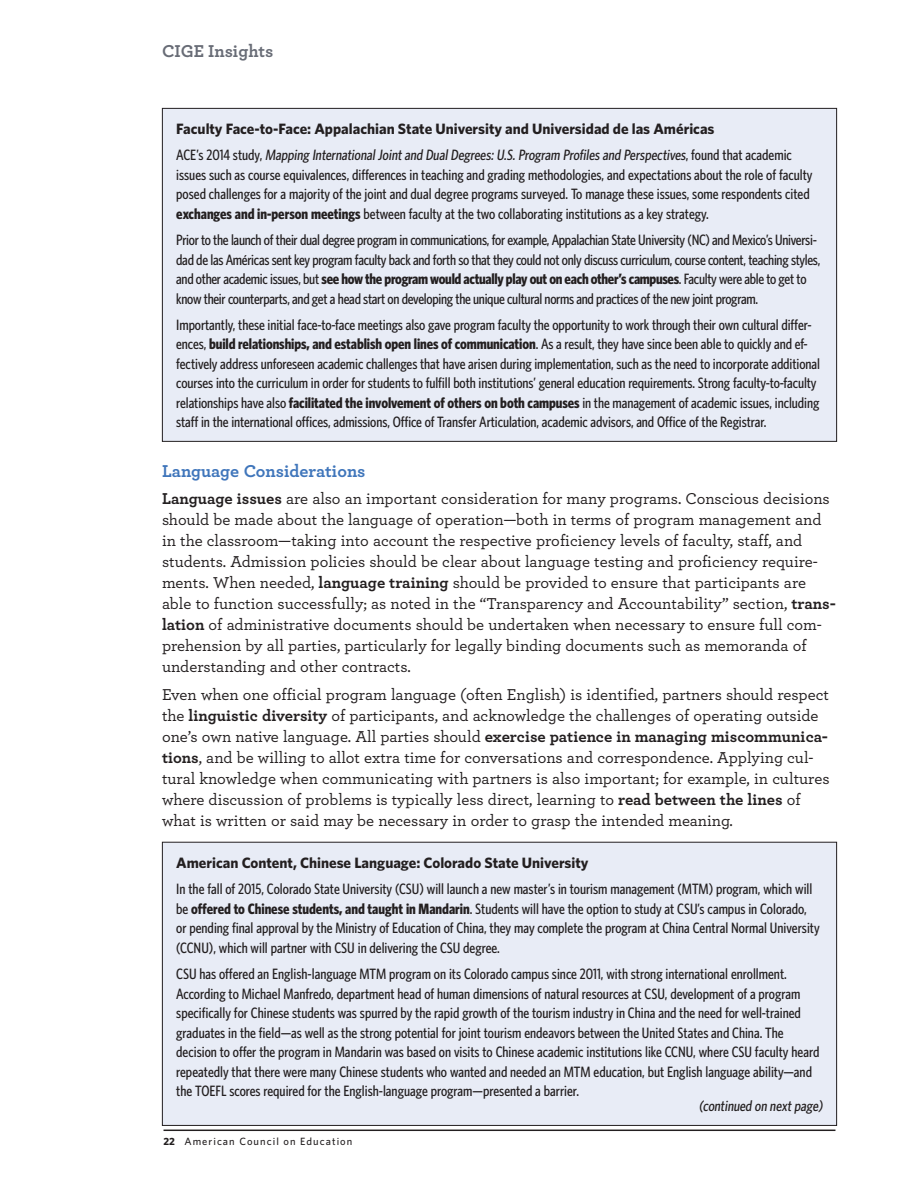
<style>
.page{position:relative;width:918px;height:1188px;background:#fff}
.page>*{position:absolute;margin:0;border:0;box-sizing:border-box;transform-origin:0 0}
.subSUBHEAD{font:700 18px "Archer";color:#4076bb}
.t1{font:700 18px "Archer";color:#686c76}
.body_no_indent{font:500 16.5px/21px "Archer";color:#231f20}
.t2{font:500 15px/19.5px "Whitney Condensed";color:#231f20}
.t3{font:500 15px/19.5px "Whitney Condensed";letter-spacing:-.02em;color:#231f20}
.t4{font:500 10.5px "Whitney";letter-spacing:.1em;color:#231f20}
.s1{font-family:"Whitney";font-weight:700}
.s2{font-weight:700}
</style>
<div class="page">
<hr style="left:164px;top:1130px;width:671px;height:1px;background:#231f20">
<div style="left:162px;top:108px;width:675px;height:333px;background:#e8ecf6"></div>
<div style="left:162px;top:842px;width:675px;height:283px;background:#e8ecf6"></div>
<p class="t1" style="left:162px;top:36px;width:113px">CIGE Insights</p>
<p class="t2" style="left:176px;top:115px;width:617px;line-height:26.2px"><span class="s1">Faculty Face-to-Face: Appalachian State University and Universidad de las Américas<br></span>AC E ’s 2 0 14 s t u d y, Mapping InternationalJointand DualDegrees:U.S.Program Profiles and Perspectives, fo u n d t h a t a c a d e m i c</p>
<p class="t2" style="left:176px;top:165px;width:638px">issues such as course equivalences, differences in teaching and grading methodologies, and expectations about the role of faculty posed challenges for a majority of the joint and dual degree programs surveyed. To manage these issues, some respondents cited <span class="s2">exchanges and in-person meetings</span> between faculty at the two collaborating institutions as a key strategy.</p>
<p class="t3" style="left:176px;top:230px;width:646px">Prior to the launch of their dual degree program in communications, for example, Appalachian State University (NC) and Mexico’s Universi&shy;dad de las Américas sent key program faculty back and forth so that they could not only discuss curriculum, course content, teaching styles, and other academic issues, but <span class="s2">see how the program would actually play out on each other’s campuses</span>. Faculty were able to get to know their counterparts, and get a head start on developing the unique cultural norms and practices of the new joint program.</p>
<p class="t2" style="left:176px;top:315px;width:645px">Importantly, these initial face-to-face meetings also gave program faculty the opportunity to work through their own cultural differ&shy;ences, <span class="s2">build relationships, and establish open lines of communication</span>. As a result, they have since been able to quickly and ef&shy;fectively address unforeseen academic challenges that have arisen during implementation, such as the need to incorporate additional courses into the curriculum in order for students to fulfill both institutions’ general education requirements. Strong faculty-to-faculty relationships have also <span class="s2">facilitated the involvement of others on both campuses</span> in the management of academic issues, including staff in the international offices, admissions, Office of Transfer Articulation, academic advisors, and Office of the Registrar.</p>
<p class="subSUBHEAD" style="left:162px;top:457px;width:205px">Language Considerations</p>
<p class="body_no_indent" style="left:162px;top:488px;width:675px"><span class="s2">Language issues</span> are also an important consideration for many programs. Conscious decisions should be made about the language of operation—both in terms of program management and in the classroom—taking into account the respective proficiency levels of faculty, staff, and students. Admission policies should be clear about language testing and proficiency require&shy;ments. When needed, <span class="s2">language training</span> should be provided to ensure that participants are able to function successfully; as noted in the “Transparency and Accountability” section, <span class="s2">trans&shy;lation</span> of administrative documents should be undertaken when necessary to ensure full com&shy;prehension by all parties, particularly for legally binding documents such as memoranda of understanding and other contracts.</p>
<p class="body_no_indent" style="left:162px;top:683px;width:669px">Even when one official program language (often English) is identified, partners should respect the <span class="s2">linguistic diversity</span> of participants, and acknowledge the challenges of operating outside one’s own native language. All parties should <span class="s2">exercise patience in managing miscommunica&shy;tions</span>, and be willing to allot extra time for conversations and correspondence. Applying cul&shy;tural knowledge when communicating with partners is also important; for example, in cultures where discussion of problems is typically less direct, learning to <span class="s2">read between the lines</span> of what is written or said may be necessary in order to grasp the intended meaning.</p>
<p class="t2" style="left:176px;top:849px;width:638px;line-height:26.2px"><span class="s1">American Content, Chinese Language: Colorado State University<br></span>In the fall of 2015, Colorado State University (CSU) will launch a new master’s in tourism management (MTM) program, which will</p>
<p class="t2" style="left:176px;top:898px;width:645px">be <span class="s2">offered to Chinese students, and taught in Mandarin</span>. Students will have the option to study at CSU’s campus in Colorado, or pending final approval by the Ministry of Education of China, they may complete the program at China Central Normal University (CCNU), which will partner with CSU in delivering the CSU degree.</p>
<p class="t2" style="left:176px;top:964px;width:645px">CSU has offered an English-language MTM program on its Colorado campus since 2011, with strong international enrollment.<br>According to Michael Manfredo, department head of human dimensions of natural resources at CSU, development of a program specifically for Chinese students was spurred by the rapid growth of the tourism industry in China and the need for well-trained graduates in the field—as well as the strong potential for joint tourism endeavors between the United States and China. The decision to offer the program in Mandarin was based on visits to Chinese academic institutions like CCNU, where CSU faculty heard repeatedly that there were many Chinese students who wanted and needed an MTM education, but English language ability—and the TOEFL scores required for the English-language program—presented a barrier.</p>
<p class="t2" style="left:699px;top:1096px;width:128px">(continued on nextpage)</p>
<p class="t4" style="left:164px;top:1134px;width:190px"><span class="s2">22</span> American Council on Education</p>
</div>
